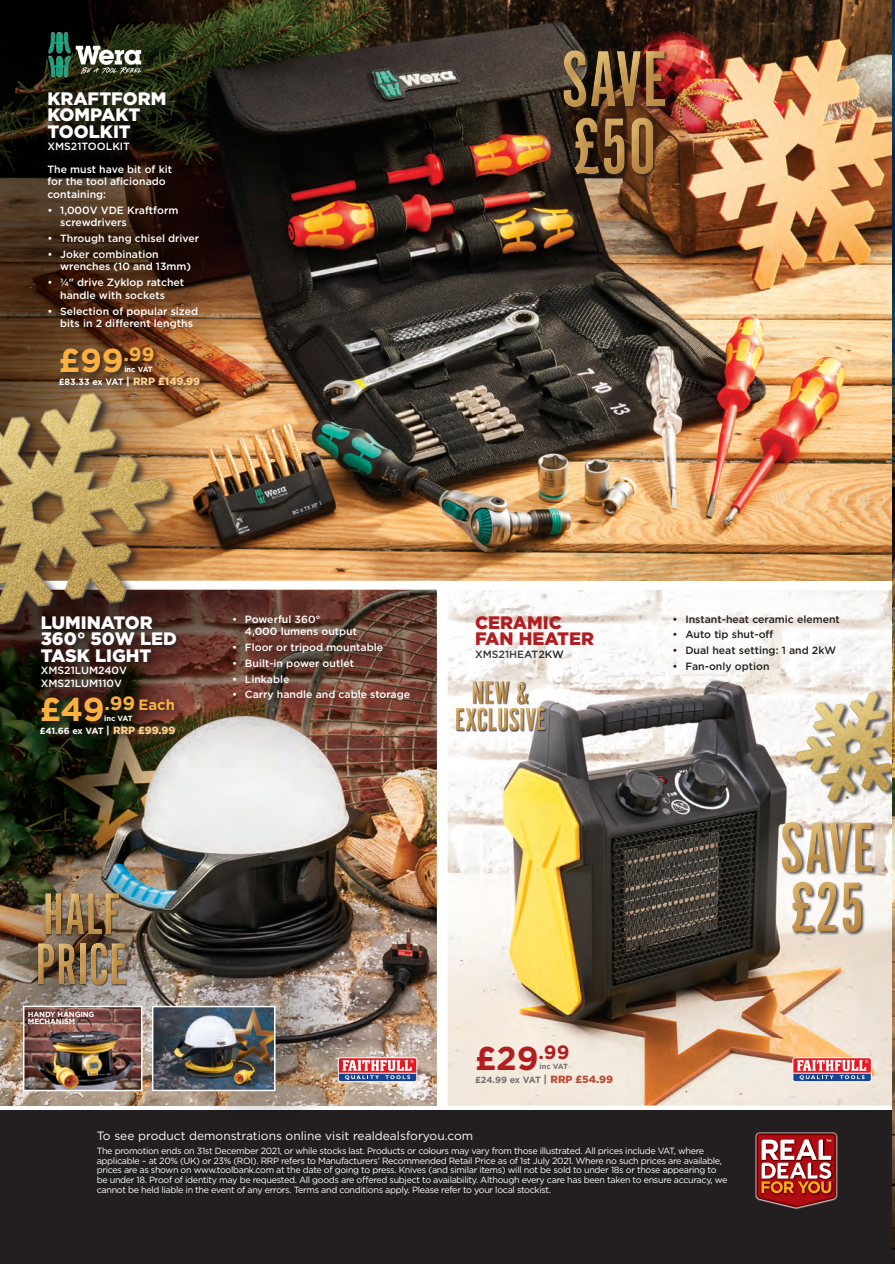
<style>
.page{position:relative;width:895px;height:1264px;background:#fff}
.page>*{position:absolute;margin:0;border:0;box-sizing:border-box;transform-origin:0 0}
.t1{font:82.5px/67.2px "Alternate Got No 1 D";color:#c49753}
.t2{font:73.2px/59.7px "Alternate Got No 1 D";letter-spacing:.005em;color:#c49753}
.t3{font:61.35px/50.1px "Alternate Got No 1 D";color:#c49753}
.t4{font:33px/26.8px "Alternate Got No 1 D";letter-spacing:.005em;color:#c49753;text-align:center}
.t5{font:700 33px "Gotham";color:#fbb03f}
.t6{font:700 33px "Gotham";color:#b01e22}
.t7{font:900 18px/16.5px "Gotham";color:#fff}
.t8{font:900 18px/16.5px "Gotham";color:#b01e22}
.t9{font:700 14.85px "Gotham";color:#fbb03f}
.t10{font:12px "Gotham";color:#fff}
.t11{font:500 10.5px/12.6px "Gotham";color:#fff}
.t12{font:500 10.5px "Gotham";color:#231f20}
.t13{font:9px/9.8px "Gotham";letter-spacing:-.035em;color:#fff}
.t14{font:700 9px "Gotham";letter-spacing:-.03em;color:#fff}
.t15{font:700 9px "Gotham";letter-spacing:-.03em;color:#6f7073}
.t16{font:700 7.5px/7.5px "Gotham";letter-spacing:-.02em;color:#fff}
.t17{font:700 7.5px "Gotham";letter-spacing:-.045em;color:#6f7073}
.s1{font-size:10.5px}
.s2{font-weight:900;font-size:10.5px;color:#fdcd8a}
.s3{font-size:33px}
.s4{font-size:19.2px}
.s5{font-weight:900;font-size:10.5px;color:#bc4e3b}
</style>
<div class="page">
<svg style="left:447px;top:590px;width:445px;height:516px"></svg>
<img style="left:774px;top:662px;width:118px;height:138px">
<img style="left:0;top:0;width:892px;height:581px">
<img style="left:0;top:589px;width:437px;height:517px">
<div style="left:0;top:1110px;width:892px;height:154px;background:#231f20"></div>
<div style="left:755px;top:1132px;width:82px;height:77px;background:#fff;opacity:.75"></div>
<svg style="left:756px;top:1133px;width:80px;height:74px;background:#b14d47"></svg>
<div style="left:40px;top:613px;width:143px;height:81px;background:#231f20;opacity:.75"></div>
<svg style="left:345px;top:1057px;width:72px;height:23px"></svg>
<div style="left:338px;top:1057px;width:79px;height:25px;border:1px solid #fff;border-radius:2px"></div>
<hr style="left:338px;top:1072px;width:79px;height:1px;background:#fff">
<svg style="left:794px;top:1057px;width:77px;height:23px"></svg>
<div style="left:792px;top:1057px;width:79px;height:25px;border:1px solid #fff;border-radius:2px"></div>
<hr style="left:793px;top:1072px;width:78px;height:1px;background:#fff">
<img style="left:892px;top:1px;width:3px;height:1196px">
<hr style="left:892px;top:1197px;width:3px;height:67px;background:#231f20">
<div style="left:47px;top:90px;width:126px;height:68px;background:#231f20;opacity:.75"></div>
<img style="left:29px;top:32px;width:140px;height:46px">
<img style="left:0;top:329px;width:208px;height:318px">
<div style="left:58px;top:346px;width:149px;height:47px;background:#231f20;opacity:.75"></div>
<div style="left:39px;top:695px;width:143px;height:47px;background:#231f20;opacity:.75"></div>
<img style="left:519px;top:26px;width:197px;height:197px;border-radius:50%">
<svg style="left:540px;top:34px;width:143px;height:155px"></svg>
<div style="left:546px;top:35px;width:143px;height:160px;background:#c49753;opacity:.42"></div>
<svg style="left:174px;top:952px;width:179px;height:179px;background:#84776e"></svg>
<img style="left:0;top:831px;width:198px;height:249px">
<svg style="left:25px;top:880px;width:111px;height:112px"></svg>
<div style="left:28px;top:884px;width:110px;height:113px;background:#c49753;opacity:.42"></div>
<svg style="left:742px;top:800px;width:153px;height:175px;background:#92887a"></svg>
<svg style="left:761px;top:808px;width:4px;height:137px"></svg>
<div style="left:765px;top:808px;width:128px;height:142px;background:#c49753;opacity:.42"></div>
<svg style="left:427px;top:638px;width:155px;height:155px"></svg>
<svg style="left:449px;top:674px;width:101px;height:60px"></svg>
<div style="left:451px;top:679px;width:101px;height:59px;background:#c49753;opacity:.42"></div>
<img style="left:26px;top:1008px;width:113px;height:80px">
<div style="left:23px;top:1005px;width:119px;height:86px;border:2px solid #fff"></div>
<img style="left:155px;top:1009px;width:117px;height:79px">
<div style="left:152px;top:1006px;width:123px;height:85px;border:2px solid #fff"></div>
<h3 class="t7" style="left:47px;top:90px;width:120px">KRAFTFORM<br>KOMPAKT<br>TOOLKIT</h3>
<p class="t11" style="left:47px;top:140px;width:84px">XMS21TOOLKIT</p>
<p class="t11" style="left:47px;top:162px;width:126px">The must have bit of kit for the tool aficionado containing:</p>
<p class="t11" style="left:60px;top:203px;width:120px;text-indent:-13px">• 1,000V VDE Kraftform screwdrivers</p>
<p class="t11" style="left:47px;top:232px;width:153px">• Through tang chisel driver</p>
<p class="t11" style="left:60px;top:248px;width:132px;text-indent:-13px">• Joker combination wrenches (10 and 13mm)</p>
<p class="t11" style="left:60px;top:276px;width:125px;text-indent:-13px">• ¼" drive Zyklop ratchet handle with sockets</p>
<p class="t11" style="left:60px;top:304px;width:139px;text-indent:-13px">• Selection of popular sized bits in 2 different lengths</p>
<h3 class="t5" style="left:59px;top:339px;width:97px">£99<sup>.99</sup></h3>
<p class="t14" style="left:59px;top:376px;width:143px">£83.33 ex VAT <span class="s1">|</span> <span class="s2">RRP £149.99</span></p>
<p class="t16" style="left:124px;top:365px;width:30px">inc VAT</p>
<h1 class="t1" style="left:561px;top:48px;width:107px">SAVE £50</h1>
<h3 class="t7" style="left:41px;top:614px;width:138px">LUMINATOR<br>360° 50W LED<br>TASK LIGHT</h3>
<p class="t11" style="left:41px;top:664px;width:88px">XMS21LUM240V<br>XMS21LUM110V</p>
<h3 class="t9" style="left:40px;top:694px;width:137px"><span class="s3">£49</span><span class="s4">.99</span> Each</h3>
<p class="t14" style="left:40px;top:724px;width:137px">£41.66 ex VAT <span class="s1">|</span> <span class="s2">RRP £99.99</span></p>
<p class="t16" style="left:104px;top:714px;width:30px">inc VAT</p>
<p class="t11" style="left:245px;top:612px;width:114px;text-indent:-13px">• Powerful 360°<br>4,000 lumens output</p>
<p class="t11" style="left:232px;top:641px;width:152px">• Floor or tripod mountable</p>
<p class="t11" style="left:232px;top:656px;width:123px">• Built-in power outlet</p>
<p class="t11" style="left:232px;top:672px;width:59px">• Linkable</p>
<p class="t11" style="left:232px;top:688px;width:179px">• Carry handle and cable storage</p>
<h3 class="t8" style="left:475px;top:614px;width:120px">CERAMIC<br>FAN HEATER</h3>
<p class="t12" style="left:475px;top:647px;width:90px">XMS21HEAT2KW</p>
<h3 class="t4" style="left:455px;top:680px;width:92px">NEW &amp;<br>EXCLUSIVE</h3>
<h3 class="t3" style="left:36px;top:890px;width:93px">HALF<br>PRICE</h3>
<p class="t16" style="left:28px;top:1010px;width:68px">HANDY HANGING<br>MECHANISM</p>
<h3 class="t6" style="left:475px;top:1036px;width:96px">£29<sup>.99</sup></h3>
<p class="t15" style="left:475px;top:1073px;width:139px">£24.99 ex VAT <span class="s1">|</span> <span class="s5">RRP £54.99</span></p>
<p class="t17" style="left:539px;top:1061px;width:30px">inc VAT</p>
<p class="t12" style="left:672px;top:612px;width:169px">• Instant-heat ceramic element</p>
<p class="t12" style="left:672px;top:628px;width:102px">• Auto tip shut-off</p>
<p class="t12" style="left:672px;top:643px;width:165px">• Dual heat setting: 1 and 2kW</p>
<p class="t12" style="left:672px;top:659px;width:98px">• Fan-only option</p>
<h2 class="t2" style="left:780px;top:819px;width:95px">SAVE £25</h2>
<h3 class="t10" style="left:97px;top:1127px;width:378px">To see product demonstrations online visit realdealsforyou.com</h3>
<p class="t13" style="left:97px;top:1145px;width:632px">The promotion ends on 31st December 2021, or while stocks last. Products or colours may vary from those illustrated. All prices include VAT, where applicable – at 20% (UK) or 23% (ROI). RRP refers to Manufacturers’ Recommended Retail Price as of 1st July 2021. Where no such prices are available, prices are as shown on www.toolbank.com at the date of going to press. Knives (and similar items) will not be sold to under 18s or those appearing to be under 18. Proof of identity may be requested. All goods are offered subject to availability. Although every care has been taken to ensure accuracy, we cannot be held liable in the event of any errors. Terms and conditions apply. Please refer to your local stockist.</p>
</div>
